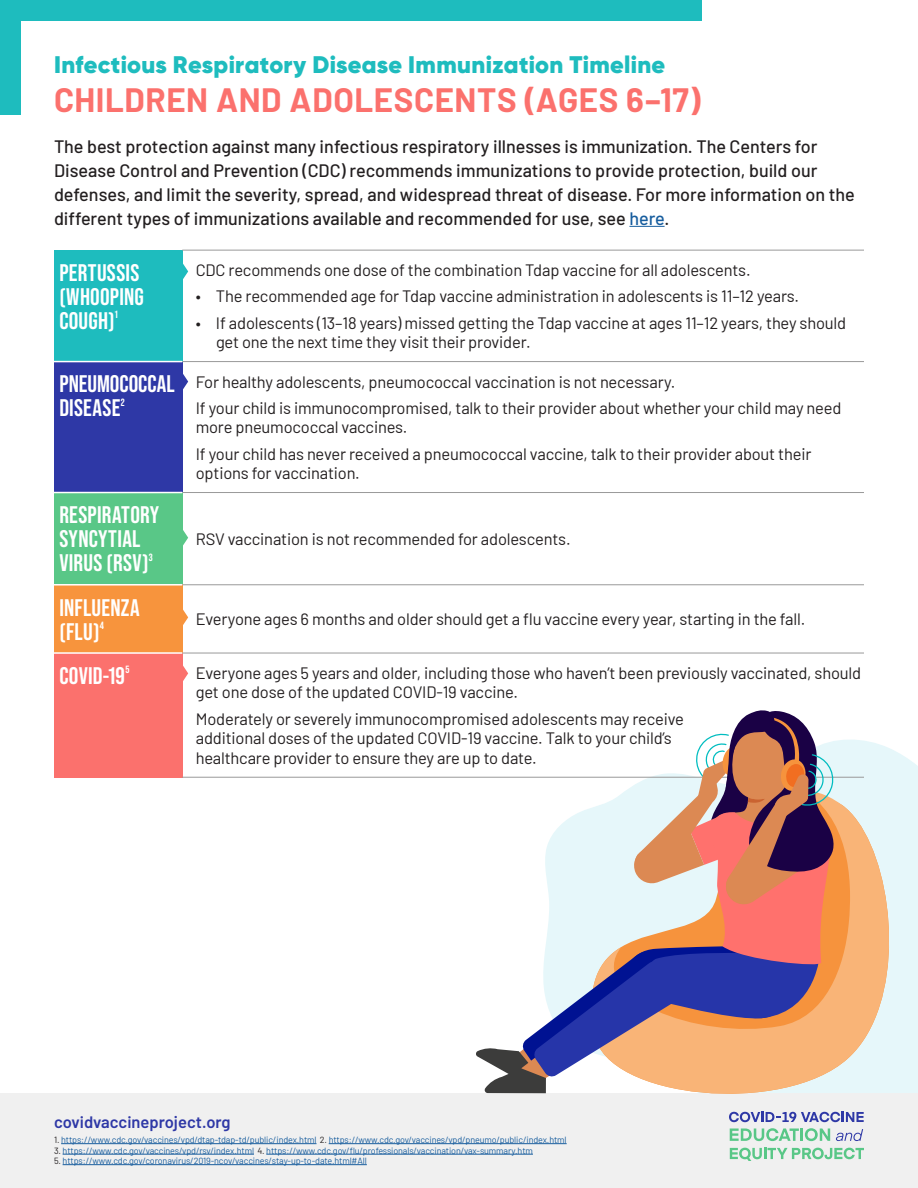
<style>
.page{position:relative;width:918px;height:1188px;background:#fff}
.page>*{position:absolute;margin:0;border:0;box-sizing:border-box;transform-origin:0 0}
.t1{font:700 33px "Barlow";letter-spacing:.02em;color:#fb716d}
.table_left_head{font:700 24px/24px "Bebas Neue Pro";letter-spacing:.01em;color:#fff}
.t2{font:900 24px "Gilroy";letter-spacing:.015em;color:#1ebcbe}
.Intro_copy{font:500 18px/24px "Barlow";color:#231f20}
.table_copy{font:16.5px/19.5px "Barlow";letter-spacing:-.01em;color:#231f20}
.table_bulleted{font:16.5px/19.5px "Barlow";letter-spacing:-.01em;color:#231f20}
.t3{font:600 16.5px "Barlow";color:#2e38a6}
.table_left_head-2{font:700 10.5px "Bebas Neue Pro";color:#fff}
.Body_Copy{font:9px "Barlow";letter-spacing:-.01em;color:#175d9e}
.s1{color:#175d9e}
.s2{color:#231f20}
</style>
<div class="page">
<div style="left:541px;top:739px;width:377px;height:355px;background:#e6f7fa"></div>
<div style="left:0;top:1094px;width:918px;height:94px;background:#f0f0f0"></div>
<div style="left:0;top:0;width:20px;height:115px;background:#1ebcbe"></div>
<div style="left:0;top:0;width:702px;height:20px;background:#1ebcbe"></div>
<hr style="left:629px;top:226px;width:36px;height:1px;background:#175d9e">
<div style="left:54px;top:250px;width:128px;height:112px;background:#1ebcbe"></div>
<div style="left:54px;top:362px;width:128px;height:131px;background:#2e38a6"></div>
<div style="left:54px;top:493px;width:128px;height:92px;background:#59c787"></div>
<div style="left:54px;top:585px;width:128px;height:68px;background:#f7943d"></div>
<div style="left:54px;top:653px;width:128px;height:124px;background:#fb716d"></div>
<hr style="left:182px;top:250px;width:682px;height:1px;background:#999">
<hr style="left:182px;top:361px;width:682px;height:1px;background:#999">
<hr style="left:182px;top:492px;width:682px;height:1px;background:#999">
<hr style="left:182px;top:584px;width:682px;height:1px;background:#999">
<hr style="left:182px;top:653px;width:682px;height:1px;background:#999">
<hr style="left:182px;top:777px;width:682px;height:1px;background:#999">
<hr style="left:54px;top:361px;width:128px;height:1px;background:#fff">
<hr style="left:54px;top:492px;width:128px;height:1px;background:#fff">
<hr style="left:54px;top:584px;width:128px;height:2px;background:#fff">
<hr style="left:54px;top:652px;width:128px;height:2px;background:#fff">
<svg style="left:182px;top:261px;width:6px;height:21px"></svg>
<svg style="left:182px;top:528px;width:6px;height:20px"></svg>
<svg style="left:182px;top:371px;width:6px;height:21px"></svg>
<svg style="left:182px;top:607px;width:6px;height:20px"></svg>
<svg style="left:182px;top:663px;width:6px;height:21px"></svg>
<svg style="left:729px;top:1112px;width:135px;height:10px"></svg>
<svg style="left:730px;top:1128px;width:100px;height:13px"></svg>
<svg style="left:836px;top:1129px;width:27px;height:12px"></svg>
<svg style="left:730px;top:1148px;width:134px;height:13px"></svg>
<hr style="left:61px;top:1143px;width:256px;height:1px;background:#175d9e">
<hr style="left:329px;top:1143px;width:238px;height:1px;background:#175d9e">
<hr style="left:63px;top:1154px;width:191px;height:1px;background:#175d9e">
<hr style="left:266px;top:1154px;width:267px;height:1px;background:#175d9e">
<hr style="left:63px;top:1164px;width:304px;height:1px;background:#175d9e">
<svg style="left:584px;top:790px;width:305px;height:304px;background:#f2c9a0"></svg>
<svg style="left:476px;top:710px;width:360px;height:383px"></svg>
<h1 class="t2" style="left:54px;top:50px;width:613px">Infectious Respiratory Disease Immunization Timeline</h1>
<h2 class="t1" style="left:54px;top:76px;width:648px">CHILDREN AND ADOLESCENTS (AGES 6–17)</h2>
<p class="Intro_copy" style="left:54px;top:133px;width:802px">The best protection against many infectious respiratory illnesses is immunization. The Centers for Disease Control and Prevention (CDC) recommends immunizations to provide protection, build our defenses, and limit the severity, spread, and widespread threat of disease. For more information on the different types of immunizations available and recommended for use, see <span class="s1">here</span>.</p>
<p class="table_left_head" style="left:59px;top:260px;width:86px">PERTUSSIS (WHOOPING<br>COUGH)</p>
<p class="table_copy" style="left:196px;top:259px;width:556px">CDC recommends one dose of the combination Tdap vaccine for all adolescents.</p>
<p class="table_bulleted" style="left:196px;top:285px;width:605px">• The recommended age for Tdap vaccine administration in adolescents is 11–12 years.</p>
<p class="table_bulleted" style="left:216px;top:312px;width:632px;text-indent:-20px">• If adolescents (13–18 years) missed getting the Tdap vaccine at ages 11–12 years, they should get one the next time they visit their provider.</p>
<p class="table_left_head-2" style="left:115px;top:309px;width:5px">1</p>
<p class="table_left_head" style="left:59px;top:372px;width:117px">PNEUMOCOCCAL<br>DISEASE</p>
<p class="table_left_head-2" style="left:121px;top:396px;width:5px">2</p>
<p class="table_left_head" style="left:59px;top:503px;width:101px">RESPIRATORY<br>SYNCYTIAL<br>VIRUS (RSV)</p>
<p class="table_left_head-2" style="left:149px;top:551px;width:5px">3</p>
<p class="table_copy" style="left:196px;top:371px;width:481px">For healthy adolescents, pneumococcal vaccination is not necessary.</p>
<p class="table_copy" style="left:196px;top:397px;width:647px">If your child is immunocompromised, talk to their provider about whether your child may need more pneumococcal vaccines.</p>
<p class="table_copy" style="left:196px;top:443px;width:617px">If your child has never received a pneumococcal vaccine, talk to their provider about their options for vaccination.</p>
<p class="table_copy" style="left:196px;top:528px;width:376px">RSV vaccination is not recommended for adolescents.</p>
<p class="table_left_head" style="left:59px;top:595px;width:82px">INFLUENZA (FLU)</p>
<p class="table_left_head-2" style="left:100px;top:619px;width:6px">4</p>
<p class="table_copy" style="left:196px;top:608px;width:611px">Everyone ages 6 months and older should get a flu vaccine every year, starting in the fall.</p>
<p class="table_left_head" style="left:59px;top:663px;width:67px">COVID-19</p>
<p class="table_left_head-2" style="left:126px;top:664px;width:6px">5</p>
<p class="table_copy" style="left:196px;top:662px;width:667px">Everyone ages 5 years and older, including those who haven’t been previously vaccinated, should get one dose of the updated COVID-19 vaccine.</p>
<p class="table_copy" style="left:196px;top:708px;width:490px">Moderately or severely immunocompromised adolescents may receive additional doses of the updated COVID-19 vaccine. Talk to your child’s healthcare provider to ensure they are up to date.</p>
<p class="t3" style="left:54px;top:1110px;width:178px">covidvaccineproject.org</p>
<p class="Body_Copy" style="left:54px;top:1133px;width:514px"><span class="s2">1.</span> https://www.cdc.gov/vaccines/vpd/dtap-tdap-td/public/index.html <span class="s2">2.</span> https://www.cdc.gov/vaccines/vpd/pneumo/public/index.html</p>
<p class="Body_Copy" style="left:54px;top:1144px;width:480px"><span class="s2">3.</span> https://www.cdc.gov/vaccines/vpd/rsv/index.html <span class="s2">4.</span> https://www.cdc.gov/flu/professionals/vaccination/vax-summary.htm</p>
<p class="Body_Copy" style="left:54px;top:1154px;width:314px"><span class="s2">5.</span> https://www.cdc.gov/coronavirus/2019-ncov/vaccines/stay-up-to-date.html#All</p>
</div>
